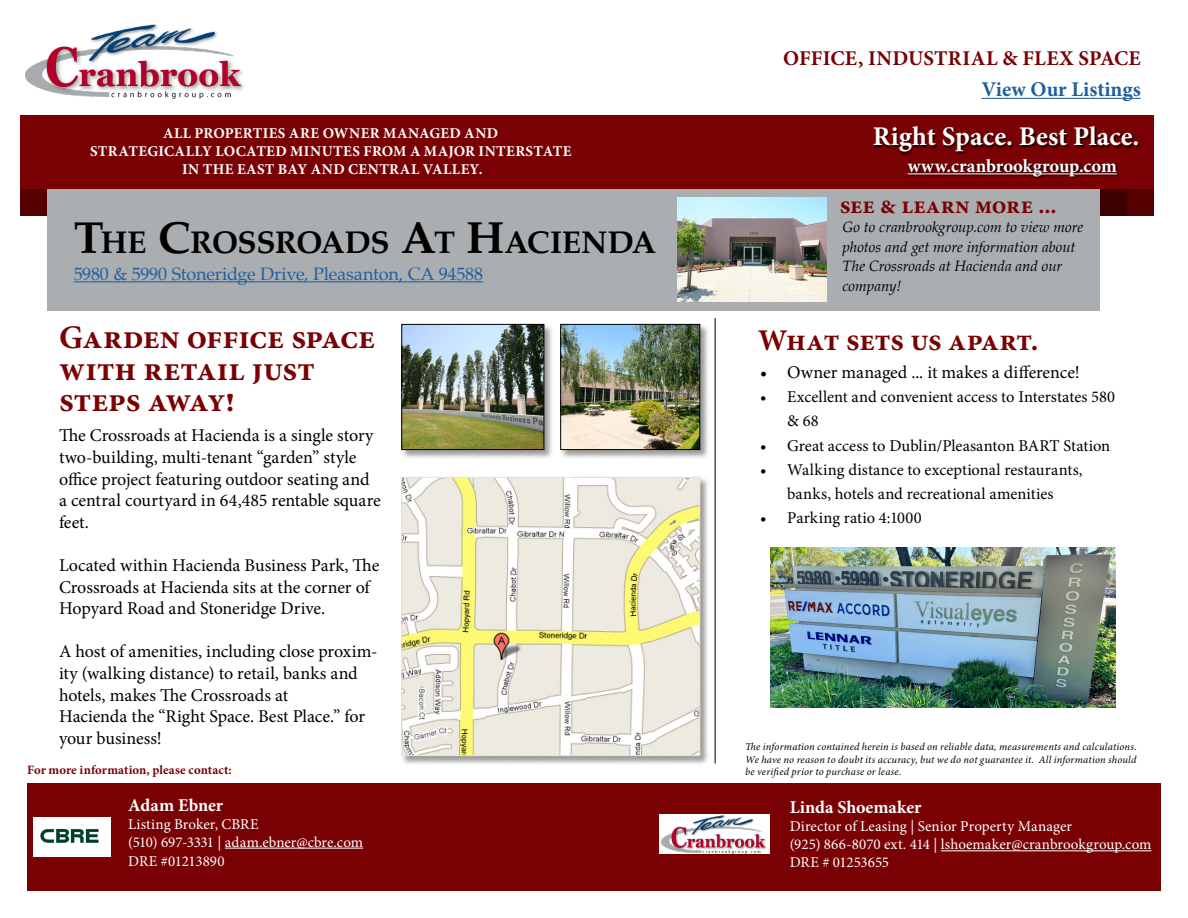
<style>
.page{position:relative;width:1188px;height:918px;background:#fff}
.page>*{position:absolute;margin:0;border:0;box-sizing:border-box;transform-origin:0 0}
.t1{font:700 33px/31.5px "Minion Pro";letter-spacing:-.01em;color:#790003}
.t2{font:700 31.5px "Palatino";letter-spacing:-.015em;color:#000}
.t3{font:700 30px "Minion Pro";letter-spacing:-.015em;color:#790003}
.t4{font:700 27px "Minion Pro";letter-spacing:.01em;color:#fff}
.t5{font:700 24px "Minion Pro";letter-spacing:.005em;color:#790003}
.t6{font:700 21px "Minion Pro";letter-spacing:.01em;color:#790003}
.t7{font:700 21px "Minion Pro";color:#215e9e}
.t8{font:700 18.75px "Minion Pro";color:#fff}
.t9{font:18px/21.6px "Minion Pro";letter-spacing:-.005em;color:#000}
.t10{font:18px "Palatino";letter-spacing:-.01em;color:#215e9e}
.t11{font:700 18px "Minion Pro";letter-spacing:-.005em;color:#fff}
.t12{font:16.5px/24px "Minion Pro";color:#000}
.t13{font:15px/18px "Minion Pro";color:#fff}
.t14{font:700 15px/18px "Minion Pro";letter-spacing:.025em;color:#fff;text-align:center}
.t15{font:italic 15px/19.5px "Palatino";color:#000}
.t16{font:700 12.75px "Minion Pro";color:#790003}
.t17{font:italic 10.5px/12.6px "Minion Pro";letter-spacing:.015em;color:#000;text-align:justify}
.s1{font-size:45px}
</style>
<div class="page">
<div style="left:27px;top:783px;width:1134px;height:108px;background:#790003"></div>
<hr style="left:715px;top:318px;width:1px;height:446px;background:#000">
<div style="left:20px;top:189px;width:1134px;height:27px;background:#540000"></div>
<div style="left:47px;top:189px;width:1080px;height:27px;background:#3e0000"></div>
<div style="left:20px;top:115px;width:1134px;height:74px;background:#790003"></div>
<div style="left:47px;top:189px;width:1053px;height:121px;background:#aaaeb0"></div>
<hr style="left:74px;top:281px;width:409px;height:1px;background:#215e9e">
<div style="left:874px;top:126px;width:266px;height:29px;background:#000;opacity:.75"></div>
<div style="left:908px;top:159px;width:212px;height:20px;background:#000;opacity:.75"></div>
<hr style="left:908px;top:173px;width:209px;height:1px;background:#fff">
<img style="left:26px;top:24px;width:218px;height:75px">
<hr style="left:982px;top:98px;width:159px;height:1px;background:#215e9e">
<img style="left:677px;top:198px;width:150px;height:104px">
<hr style="left:225px;top:848px;width:138px;height:1px;background:#fff">
<hr style="left:941px;top:850px;width:211px;height:1px;background:#fff">
<div style="left:659px;top:814px;width:111px;height:40px;background:#fff"></div>
<img style="left:661px;top:815px;width:106px;height:38px">
<div style="left:401px;top:324px;width:153px;height:135px;background:#000;opacity:.4"></div>
<img style="left:404px;top:326px;width:138px;height:122px">
<div style="left:402px;top:324px;width:142px;height:126px;border:1px solid #000"></div>
<img style="left:34px;top:817px;width:76px;height:40px">
<div style="left:401px;top:477px;width:309px;height:289px;background:#000;opacity:.4"></div>
<img style="left:403px;top:479px;width:295px;height:275px">
<div style="left:401px;top:477px;width:299px;height:279px;border:1px solid #ebdfd2"></div>
<div style="left:560px;top:324px;width:149px;height:135px;background:#000;opacity:.4"></div>
<img style="left:562px;top:326px;width:136px;height:122px">
<div style="left:560px;top:324px;width:140px;height:126px;border:1px solid #000"></div>
<img style="left:770px;top:547px;width:346px;height:160px">
<p class="t14" style="left:90px;top:124px;width:483px">ALL PROPERTIES ARE OWNER MANAGED AND<br>STRATEGICALLY LOCATED MINUTES FROM A MAJOR INTERSTATE<br>IN THE EAST BAY AND CENTRAL VALLEY.</p>
<h2 class="t2" style="left:74px;top:215px;width:584px"><span class="s1">T</span>HE <span class="s1">C</span>ROSSROADS <span class="s1">A</span>T <span class="s1">H</span>ACIENDA</h2>
<p class="t10" style="left:74px;top:259px;width:411px">5980 &amp; 5990 Stoneridge Drive, Pleasanton, CA 94588</p>
<h1 class="t1" style="left:59px;top:321px;width:318px">Garden office space with retail just steps away!</h1>
<p class="t9" style="left:59px;top:425px;width:323px">The Crossroads at Hacienda is a single story two-building, multi-tenant “garden” style office project featuring outdoor seating and a central courtyard in 64,485 rentable square feet.</p>
<p class="t9" style="left:59px;top:555px;width:322px">Located within Hacienda Business Park, The<br>Crossroads at Hacienda sits at the corner of<br>Hopyard Road and Stoneridge Drive.</p>
<p class="t9" style="left:59px;top:641px;width:320px">A host of amenities, including close proxim&shy;ity (walking distance) to retail, banks and hotels, makes The Crossroads at<br>Hacienda the “Right Space. Best Place.” for your business!</p>
<p class="t16" style="left:27px;top:761px;width:206px">For more information, please contact:</p>
<p class="t11" style="left:128px;top:792px;width:96px">Adam Ebner</p>
<p class="t13" style="left:128px;top:815px;width:236px">Listing Broker, CBRE<br>(510) 697-3331 | adam.ebner@cbre.com</p>
<p class="t13" style="left:128px;top:852px;width:98px">DRE #01213890</p>
<p class="t6" style="left:783px;top:44px;width:359px">OFFICE, INDUSTRIAL &amp; FLEX SPACE</p>
<p class="t7" style="left:982px;top:75px;width:161px">View Our Listings</p>
<h3 class="t4" style="left:873px;top:118px;width:268px">Right Space. Best Place.</h3>
<p class="t8" style="left:908px;top:153px;width:211px">www.cranbrookgroup.com</p>
<h3 class="t5" style="left:840px;top:188px;width:218px">see &amp; learn more ...</h3>
<p class="t15" style="left:842px;top:217px;width:242px">Go to cranbrookgroup.com to view more photos and get more information about<br>The Crossroads at Hacienda and our company!</p>
<h3 class="t3" style="left:758px;top:319px;width:282px">What sets us apart.</h3>
<p class="t9" style="left:760px;top:362px;width:321px">• Owner managed ... it makes a difference!</p>
<p class="t12" style="left:787px;top:385px;width:330px;text-indent:-27px">• Excellent and convenient access to Interstates 580 &amp; 68</p>
<p class="t12" style="left:760px;top:433px;width:352px">• Great access to Dublin/Pleasanton BART Station</p>
<p class="t12" style="left:760px;top:457px;width:324px;text-align:center">• Walking distance to exceptional restaurants, banks, hotels and recreational amenities</p>
<p class="t12" style="left:760px;top:505px;width:163px">• Parking ratio 4:1000</p>
<p class="t17" style="left:745px;top:740px;width:393px">The information contained herein is based on reliable data, measurements and calculations.<br>We have no reason to doubt its accuracy, but we do not guarantee it. All information should be verified prior to purchase or lease.</p>
<p class="t11" style="left:790px;top:795px;width:133px">Linda Shoemaker</p>
<p class="t13" style="left:790px;top:818px;width:363px">Director of Leasing | Senior Property Manager<br>(925) 866-8070 ext. 414 | lshoemaker@cranbrookgroup.com<br>DRE # 01253655</p>
</div>
